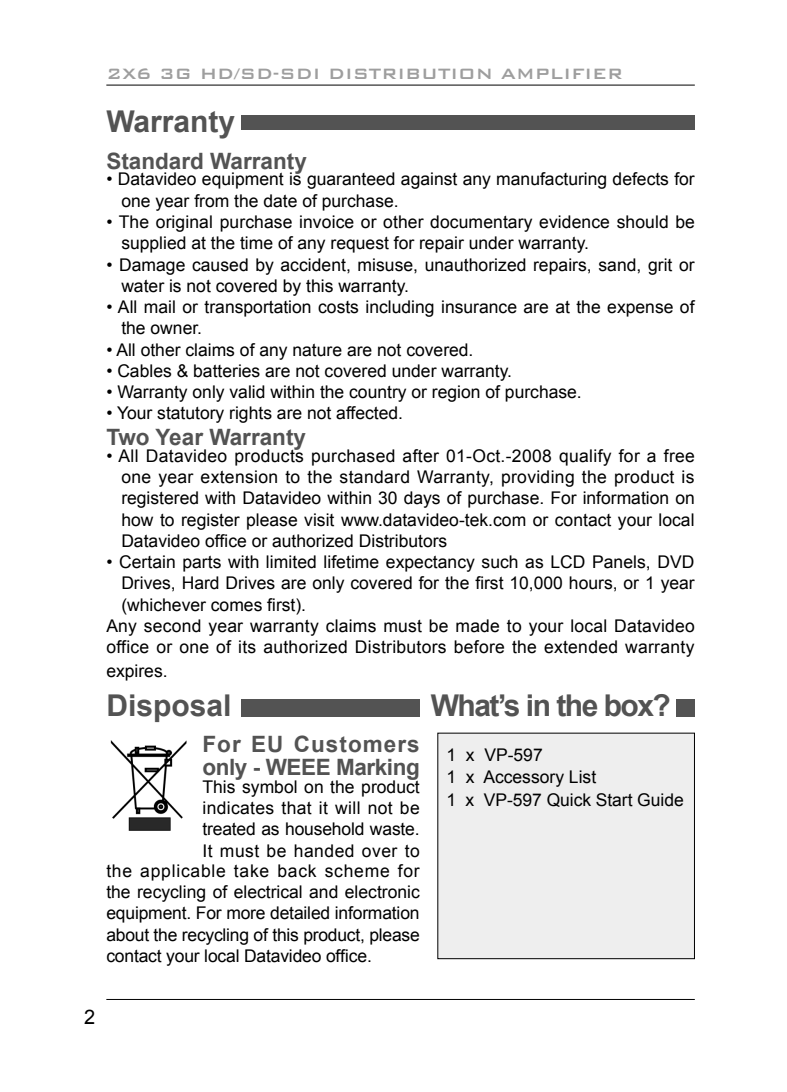
<style>
.page{position:relative;width:787px;height:1092px;background:#fff}
.page>*{position:absolute;margin:0;border:0;box-sizing:border-box;transform-origin:0 0}
.t1{font:700 30px "Arial";color:#535353}
.t2{font:700 30px "Arial";letter-spacing:-.05em;color:#535353}
.t3{font:700 22.5px "Arial";color:#535353}
.t4{font:700 22.5px/22.5px "Arial";letter-spacing:-.02em;color:#535353}
.t5{font:500 20px "Bank Gothic";color:#9e9e9e}
.t6{font:20px "Arial";color:#000}
.t7{font:17.5px/21.2px "Arial";color:#000}
</style>
<div class="page">
<hr style="left:106px;top:85px;width:588px;height:1px;background:#000">
<hr style="left:106px;top:998px;width:588px;height:1px;background:#000">
<div style="left:241px;top:115px;width:453px;height:15px;background:#535353"></div>
<div style="left:241px;top:699px;width:179px;height:17px;background:#535353"></div>
<div style="left:676px;top:699px;width:18px;height:17px;background:#535353"></div>
<img style="left:110px;top:740px;width:77px;height:91px">
<div style="left:438px;top:733px;width:256px;height:225px;background:#eee"></div>
<p class="t5" style="left:106px;top:58px;width:518px">2X6 3G HD/SD-SDI DISTRIBUTION AMPLIFIER</p>
<h1 class="t1" style="left:106px;top:102px;width:130px">Warranty</h1>
<p class="t3" style="left:106px;top:146px;width:202px">Standard Warranty</p>
<p class="t7" style="left:121px;top:169px;width:575px;text-indent:-15px">• Datavideo equipment is guaranteed against any manufacturing defects for one year from the date of purchase.</p>
<p class="t7" style="left:121px;top:211px;width:575px;text-indent:-15px">• The original purchase invoice or other documentary evidence should be supplied at the time of any request for repair under warranty.</p>
<p class="t7" style="left:121px;top:254px;width:575px;text-indent:-15px">• Damage caused by accident, misuse, unauthorized repairs, sand, grit or water is not covered by this warranty.</p>
<p class="t7" style="left:121px;top:296px;width:574px;text-indent:-15px">• All mail or transportation costs including insurance are at the expense of the owner.</p>
<p class="t7" style="left:106px;top:339px;width:368px">• All other claims of any nature are not covered.</p>
<p class="t7" style="left:106px;top:360px;width:407px">• Cables &amp; batteries are not covered under warranty.</p>
<p class="t7" style="left:106px;top:381px;width:477px">• Warranty only valid within the country or region of purchase.</p>
<p class="t7" style="left:106px;top:402px;width:298px">• Your statutory rights are not affected.</p>
<p class="t3" style="left:106px;top:422px;width:201px">Two Year Warranty</p>
<p class="t7" style="left:121px;top:445px;width:575px;text-align:justify;text-indent:-15px">• All Datavideo products purchased after 01-Oct.-2008 qualify for a free one year extension to the standard Warranty, providing the product is registered with Datavideo within 30 days of purchase. For information on how to register please visit www.datavideo-tek.com or contact your local Datavideo office or authorized Distributors</p>
<p class="t7" style="left:106px;top:551px;width:589px">• Certain parts with limited lifetime expectancy such as LCD Panels, DVD</p>
<p class="t7" style="left:121px;top:573px;width:575px">Drives, Hard Drives are only covered for the first 10,000 hours, or 1 year</p>
<p class="t7" style="left:121px;top:594px;width:186px">(whichever comes first).</p>
<p class="t7" style="left:106px;top:615px;width:590px">Any second year warranty claims must be made to your local Datavideo</p>
<p class="t7" style="left:106px;top:636px;width:589px">office or one of its authorized Distributors before the extended warranty</p>
<p class="t7" style="left:106px;top:660px;width:63px">expires.</p>
<h1 class="t1" style="left:106px;top:685px;width:127px">Disposal</h1>
<h1 class="t2" style="left:431px;top:685px;width:242px">What’s in the box?</h1>
<p class="t4" style="left:202px;top:733px;width:219px">For EU Customers only - WEEE Marking</p>
<p class="t7" style="left:202px;top:776px;width:219px;text-align:justify">This symbol on the product indicates that it will not be treated as household waste.<br>It must be handed over to</p>
<p class="t7" style="left:106px;top:860px;width:315px;text-align:justify">the applicable take back scheme for the recycling of electrical and electronic equipment. For more detailed information about the recycling of this product, please contact your local Datavideo office.</p>
<p class="t7" style="left:446px;top:743px;width:239px;line-height:22.5px">1 x VP-597<br>1 x Accessory List<br>1 x VP-597 Quick Start Guide</p>
<p class="t6" style="left:84px;top:1003px;width:13px">2</p>
</div>
